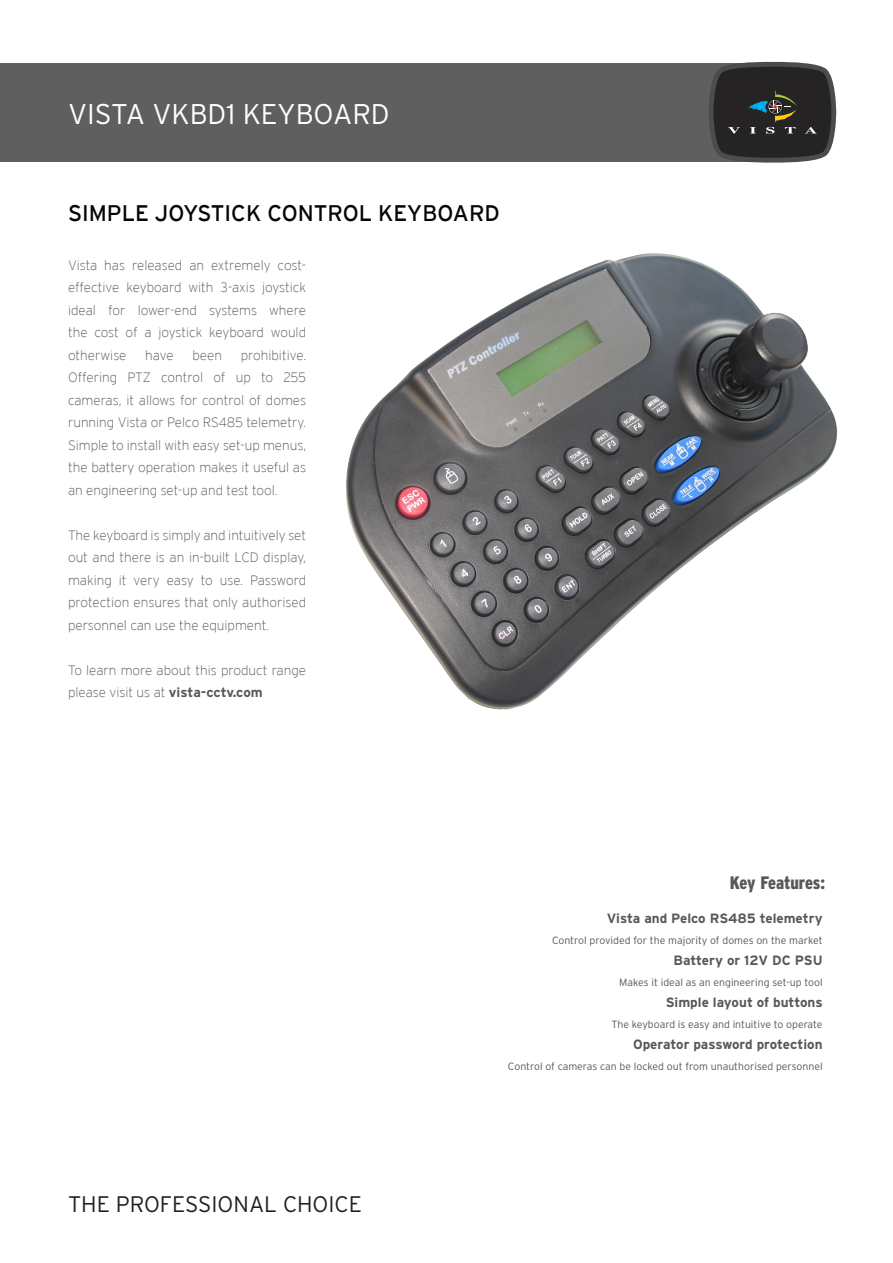
<style>
.page{position:relative;width:893px;height:1263px;background:#fff}
.page>*{position:absolute;margin:0;border:0;box-sizing:border-box;transform-origin:0 0}
.t1{font:300 28.5px "Interstate";color:#fff}
.t2{font:22.5px "Interstate";color:#050504}
.t3{font:300 22.5px "Interstate";color:#231f20}
.t4{font:900 condensed 18px "Interstate";letter-spacing:-.005em;color:#57585a}
.t5{font:200 13.5px/22.5px "Interstate";color:#57585a;text-align:justify}
.t6{font:700 13.5px "Interstate";color:#57585a}
.t7{font:300 10.5px "Interstate";color:#57585a}
.s1{font-weight:700}
</style>
<div class="page">
<div style="left:0;top:63px;width:766px;height:99px;background:#5f5f60"></div>
<svg style="left:709px;top:62px;width:127px;height:101px;background:#3b3b3b"></svg>
<img style="left:346px;top:253px;width:491px;height:457px">
<p class="t1" style="left:68px;top:98px;width:319px">Vista VKBD1 keyboard</p>
<p class="t2" style="left:68px;top:200px;width:433px">SIMPLE JOYSTICK CONTROL KEYBOARD</p>
<p class="t5" style="left:68px;top:254px;width:240px">Vista has released an extremely cost&shy;effective keyboard with 3-axis joystick ideal for lower-end systems where the cost of a joystick keyboard would otherwise</p>
<p class="t5" style="left:68px;top:344px;width:240px;text-indent:173px">prohibitive.<br>Offering PTZ control of up to 255 cameras, it allows for control of domes running Vista or Pelco RS485 telemetry.<br>Simple to install with easy set-up menus, the battery operation makes it useful as an engineering set-up and test tool.</p>
<p class="t5" style="left:68px;top:524px;width:240px">The keyboard is simply and intuitively set out and there is an in-built LCD display, making it very easy to use. Password protection ensures that only authorised personnel can use the equipment.</p>
<p class="t5" style="left:68px;top:659px;width:240px">To learn more about this product range please visit us at <span class="s1">vista-cctv.com</span></p>
<p class="t5" style="left:145px;top:344px;width:30px">have</p>
<p class="t5" style="left:192px;top:344px;width:31px">been</p>
<p class="t3" style="left:68px;top:1192px;width:117px">THE PROFESSIO</p>
<p class="t3" style="left:233px;top:1192px;width:127px">NAL CHOICE</p>
<p class="t4" style="left:730px;top:872px;width:97px">Key Features:</p>
<p class="t6" style="left:607px;top:911px;width:217px">Vista and Pelco RS485 telemetry</p>
<p class="t7" style="left:552px;top:934px;width:272px">Control provided for the majority of domes on the market</p>
<p class="t6" style="left:674px;top:953px;width:151px">Battery or 12V DC PSU</p>
<p class="t7" style="left:619px;top:976px;width:205px">Makes it ideal as an engineering set-up tool</p>
<p class="t6" style="left:666px;top:995px;width:158px">Simple layout of buttons</p>
<p class="t7" style="left:611px;top:1018px;width:213px">The keyboard is easy and intuitive to operate</p>
<p class="t6" style="left:633px;top:1037px;width:191px">Operator password protection</p>
<p class="t7" style="left:508px;top:1060px;width:316px">Control of cameras can be locked out from unauthorised personnel</p>
</div>
